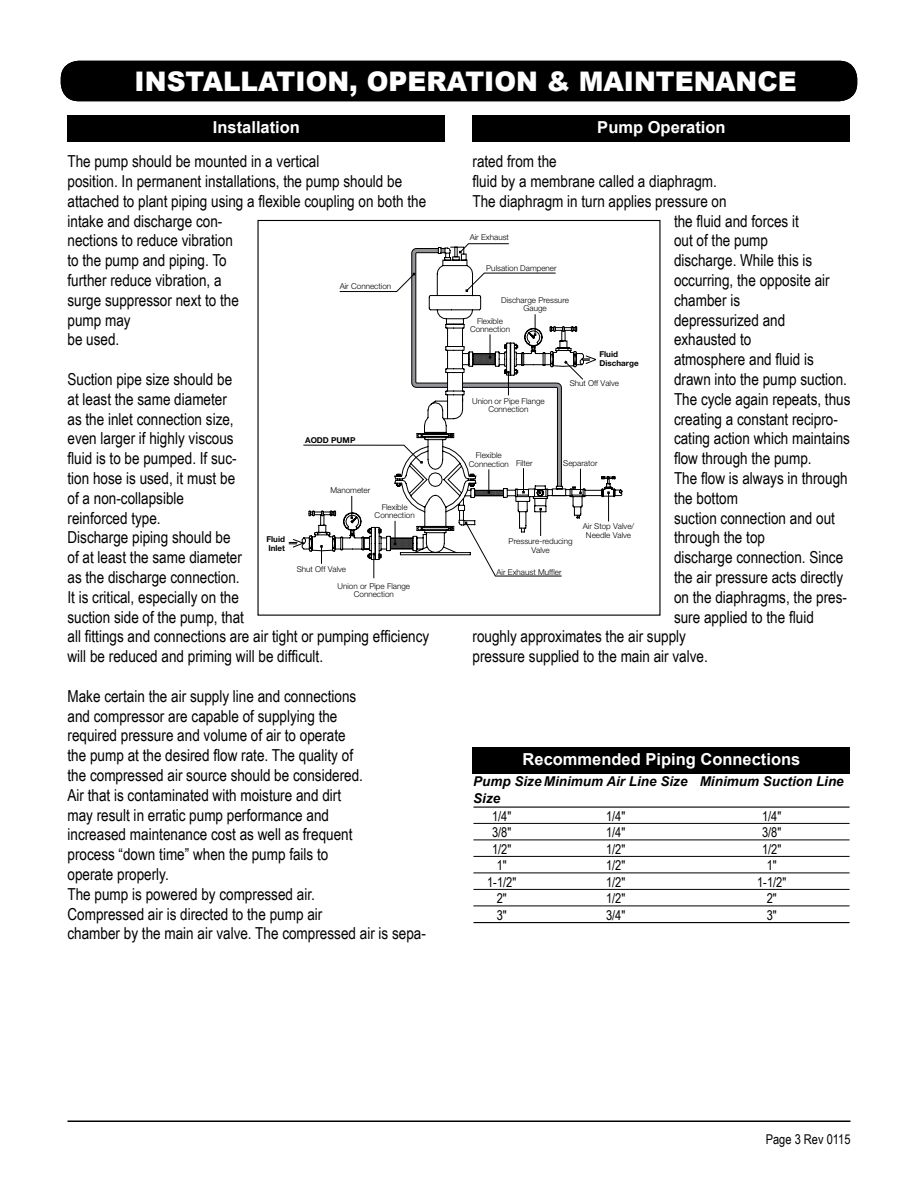
<style>
.page{position:relative;width:918px;height:1188px;background:#fff}
.page>*{position:absolute;margin:0;border:0;box-sizing:border-box;transform-origin:0 0}
.t1{font:900 27px "Arial";color:#fff}
.t2{font:16.5px/19.8px "Arial Narrow";color:#000}
.t3{font:700 16.5px "Arial";color:#fff}
.t4{font:13.5px "Arial Narrow";color:#000}
.t5{font:italic 700 13.5px/16.5px "Arial";color:#000}
.t6{font:300 8.1px/8.4px "Helvetica Neue";color:#000;text-align:center}
.t7{font:700 8.1px/8.4px "Helvetica Neue";color:#000}
</style>
<div class="page">
<hr style="left:68px;top:1120px;width:782px;height:2px;background:#000">
<div style="left:61px;top:61px;width:796px;height:40px;background:#000;border-radius:18px"></div>
<div style="left:68px;top:115px;width:378px;height:27px;background:#000"></div>
<div style="left:472px;top:115px;width:378px;height:27px;background:#000"></div>
<svg style="left:303px;top:243px;width:306px;height:333px"></svg>
<svg style="left:288px;top:355px;width:308px;height:193px"></svg>
<svg style="left:489px;top:334px;width:2px;height:24px"></svg>
<svg style="left:412px;top:248px;width:35px;height:139px"></svg>
<svg style="left:321px;top:545px;width:1px;height:19px"></svg>
<svg style="left:373px;top:553px;width:2px;height:25px"></svg>
<svg style="left:462px;top:383px;width:99px;height:110px"></svg>
<svg style="left:580px;top:469px;width:1px;height:25px"></svg>
<hr style="left:473px;top:807px;width:377px;height:1px;background:#000">
<hr style="left:473px;top:823px;width:377px;height:1px;background:#000">
<hr style="left:473px;top:840px;width:377px;height:1px;background:#000">
<hr style="left:473px;top:856px;width:377px;height:1px;background:#000">
<hr style="left:473px;top:873px;width:377px;height:1px;background:#000">
<hr style="left:473px;top:889px;width:377px;height:1px;background:#000">
<hr style="left:473px;top:906px;width:377px;height:1px;background:#000">
<hr style="left:473px;top:922px;width:377px;height:1px;background:#000">
<div style="left:472px;top:747px;width:378px;height:27px;background:#000"></div>
<h1 class="t1" style="left:111px;top:61px;width:710px">VERSA-MATIC<sup>®</sup> PUMP, INC. PRODUCT WARRANTY</h1>
<h1 class="t1" style="left:135px;top:61px;width:664px">INSTALLATION, OPERATION &amp; MAINTENANCE</h1>
<p class="t3" style="left:213px;top:116px;width:89px">Installation</p>
<p class="t3" style="left:597px;top:116px;width:130px">Pump Operation</p>
<p class="t2" style="left:68px;top:151px;width:360px">The pump should be mounted in a vertical<br>position. In permanent installations, the pump should be attached to plant piping using a flexible coupling on both the intake and discharge con-<br>nections to reduce vibration<br>to the pump and piping. To<br>further reduce vibration, a<br>surge suppressor next to the<br>pump may<br>be used.</p>
<p class="t2" style="left:68px;top:369px;width:363px">Suction pipe size should be<br>at least the same diameter<br>as the inlet connection size,<br>even larger if highly viscous<br>fluid is to be pumped. If suc-<br>tion hose is used, it must be<br>of a non-collapsible<br>reinforced type.<br>Discharge piping should be<br>of at least the same diameter<br>as the discharge connection.<br>It is critical, especially on the<br>suction side of the pump, that<br>all fittings and connections are air tight or pumping efficiency will be reduced and priming will be difficult.</p>
<p class="t2" style="left:68px;top:685px;width:360px">Make certain the air supply line and connections<br>and compressor are capable of supplying the<br>required pressure and volume of air to operate<br>the pump at the desired flow rate. The quality of<br>the compressed air source should be considered.<br>Air that is contaminated with moisture and dirt<br>may result in erratic pump performance and<br>increased maintenance cost as well as frequent<br>process “down time” when the pump fails to<br>operate properly.<br>The pump is powered by compressed air.<br>Compressed air is directed to the pump air<br>chamber by the main air valve. The compressed air is sepa-</p>
<p class="t6" style="left:340px;top:282px;width:53px">Air Connection</p>
<p class="t7" style="left:305px;top:435px;width:52px">AODD PUMP</p>
<p class="t6" style="left:330px;top:486px;width:41px">Manometer</p>
<p class="t6" style="left:375px;top:503px;width:42px">Flexible<br>Connection</p>
<p class="t7" style="left:266px;top:535px;width:20px">Fluid<br>Inlet</p>
<p class="t6" style="left:297px;top:565px;width:51px">Shut Off Valve</p>
<p class="t6" style="left:338px;top:581px;width:74px">Union or Pipe Flange<br>Connection</p>
<p class="t2" style="left:473px;top:151px;width:86px">rated from the</p>
<p class="t2" style="left:473px;top:171px;width:246px">fluid by a membrane called a diaphragm.</p>
<p class="t2" style="left:473px;top:190px;width:256px">The diaphragm in turn applies pressure on</p>
<p class="t2" style="left:674px;top:210px;width:126px">the fluid and forces it</p>
<p class="t2" style="left:674px;top:230px;width:96px">out of the pump</p>
<p class="t2" style="left:674px;top:250px;width:140px">discharge. While this is</p>
<p class="t2" style="left:674px;top:270px;width:157px">occurring, the opposite air</p>
<p class="t2" style="left:674px;top:289px;width:68px">chamber is</p>
<p class="t2" style="left:674px;top:309px;width:113px">depressurized and</p>
<p class="t2" style="left:674px;top:329px;width:79px">exhausted to</p>
<p class="t2" style="left:674px;top:349px;width:141px">atmosphere and fluid is</p>
<p class="t2" style="left:674px;top:369px;width:174px">drawn into the pump suction.</p>
<p class="t2" style="left:674px;top:388px;width:178px">The cycle again repeats, thus</p>
<p class="t2" style="left:674px;top:408px;width:165px">creating a constant recipro-</p>
<p class="t2" style="left:674px;top:428px;width:177px">cating action which maintains</p>
<p class="t2" style="left:674px;top:448px;width:139px">flow through the pump.</p>
<p class="t2" style="left:674px;top:468px;width:175px">The flow is always in through</p>
<p class="t2" style="left:674px;top:487px;width:65px">the bottom</p>
<p class="t2" style="left:674px;top:507px;width:162px">suction connection and out</p>
<p class="t2" style="left:674px;top:527px;width:93px">through the top</p>
<p class="t2" style="left:674px;top:547px;width:171px">discharge connection. Since</p>
<p class="t2" style="left:674px;top:567px;width:171px">the air pressure acts directly</p>
<p class="t2" style="left:674px;top:586px;width:175px">on the diaphragms, the pres-</p>
<p class="t2" style="left:674px;top:606px;width:141px">sure applied to the fluid</p>
<p class="t2" style="left:473px;top:626px;width:215px">roughly approximates the air supply</p>
<p class="t2" style="left:473px;top:646px;width:237px">pressure supplied to the main air valve.</p>
<p class="t6" style="left:470px;top:233px;width:41px">Air Exhaust</p>
<p class="t6" style="left:486px;top:263px;width:72px">Pulsation Dampener</p>
<p class="t6" style="left:501px;top:295px;width:69px">Discharge Pressure<br>Gauge</p>
<p class="t6" style="left:470px;top:317px;width:42px">Flexible<br>Connection</p>
<p class="t7" style="left:599px;top:350px;width:41px">Fluid<br>Discharge</p>
<p class="t6" style="left:570px;top:379px;width:51px">Shut Off Valve</p>
<p class="t6" style="left:472px;top:397px;width:74px">Union or Pipe Flange<br>Connection</p>
<p class="t6" style="left:469px;top:451px;width:42px">Flexible<br>Connection</p>
<p class="t6" style="left:516px;top:459px;width:18px">Filter</p>
<p class="t6" style="left:563px;top:458px;width:36px">Separator</p>
<p class="t6" style="left:583px;top:522px;width:53px">Air Stop Valve/<br>Needle Valve</p>
<p class="t6" style="left:509px;top:537px;width:66px">Pressure-reducing<br>Valve</p>
<p class="t6" style="left:497px;top:568px;width:67px">Air Exhaust Muffler</p>
<p class="t3" style="left:523px;top:748px;width:279px">Recommended Piping Connections</p>
<p class="t5" style="left:473px;top:774px;width:372px">Pump Size Minimum Air Line Size Minimum Suction Line<br>Size</p>
<p class="t4" style="left:492px;top:806px;width:21px">1/4"</p>
<p class="t4" style="left:606px;top:806px;width:21px">1/4"</p>
<p class="t4" style="left:762px;top:806px;width:21px">1/4"</p>
<p class="t4" style="left:492px;top:822px;width:21px">3/8"</p>
<p class="t4" style="left:606px;top:822px;width:21px">1/4"</p>
<p class="t4" style="left:762px;top:822px;width:21px">3/8"</p>
<p class="t4" style="left:492px;top:839px;width:21px">1/2"</p>
<p class="t4" style="left:606px;top:839px;width:21px">1/2"</p>
<p class="t4" style="left:762px;top:839px;width:21px">1/2"</p>
<p class="t4" style="left:497px;top:855px;width:12px">1"</p>
<p class="t4" style="left:606px;top:855px;width:21px">1/2"</p>
<p class="t4" style="left:767px;top:855px;width:12px">1"</p>
<p class="t4" style="left:487px;top:872px;width:31px">1-1/2"</p>
<p class="t4" style="left:606px;top:872px;width:21px">1/2"</p>
<p class="t4" style="left:757px;top:872px;width:31px">1-1/2"</p>
<p class="t4" style="left:497px;top:888px;width:12px">2"</p>
<p class="t4" style="left:606px;top:888px;width:21px">1/2"</p>
<p class="t4" style="left:767px;top:888px;width:12px">2"</p>
<p class="t4" style="left:497px;top:905px;width:12px">3"</p>
<p class="t4" style="left:606px;top:905px;width:21px">3/4"</p>
<p class="t4" style="left:767px;top:905px;width:12px">3"</p>
<p class="t4" style="left:766px;top:1129px;width:86px">Page 3 Rev 0115</p>
</div>
